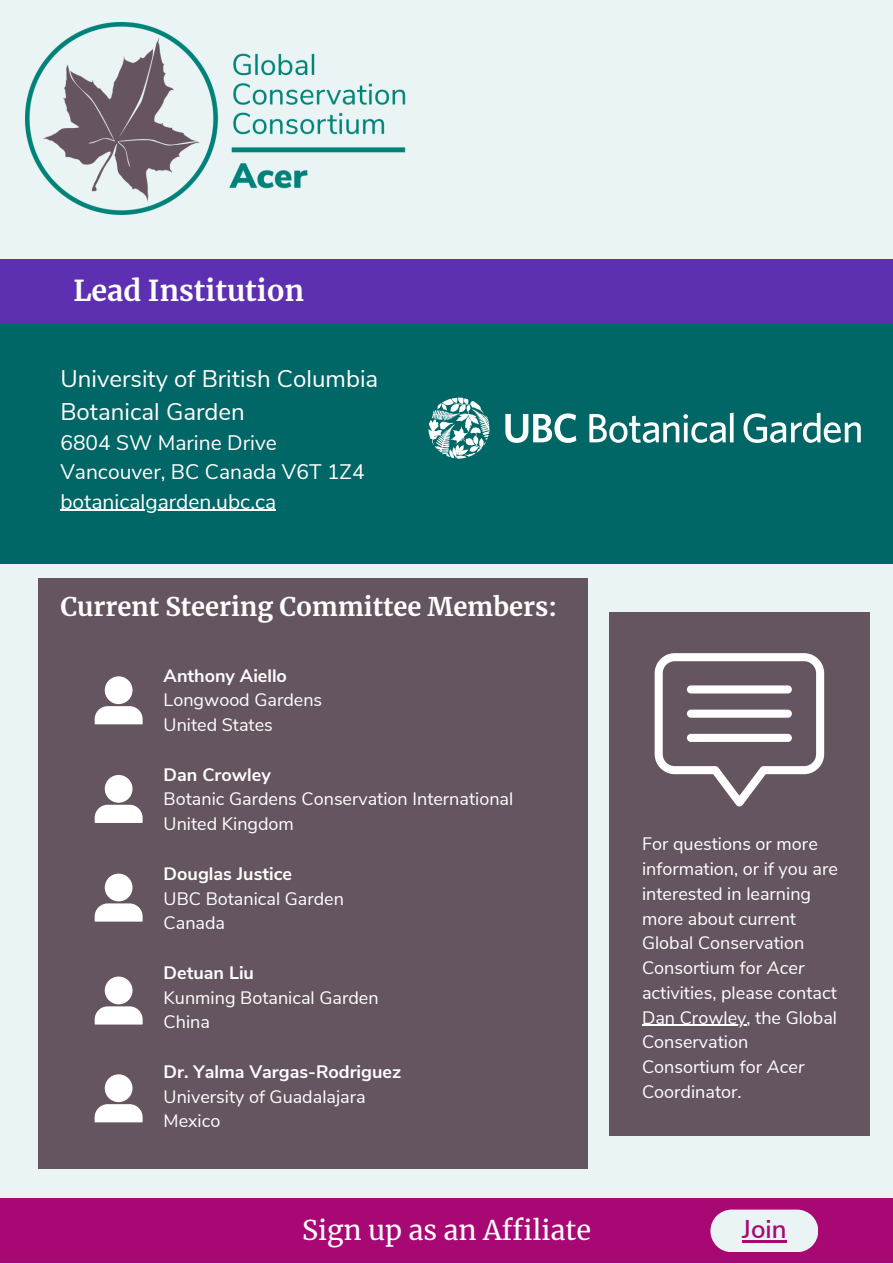
<style>
.page{position:relative;width:893px;height:1264px;background:#fff}
.page>*{position:absolute;margin:0;border:0;box-sizing:border-box;transform-origin:0 0}
.t1{font:700 28.5px "Merriweather";color:#fff}
.t2{font:27px "Merriweather";color:#fff}
.t3{font:600 25.65px "Nunito Sans";color:#a80874}
.t4{font:700 25.5px "Merriweather";color:#fff}
.t5{font:24px/32.7px "Nunito Sans";color:#fff}
.t6{font:21px/29.2px "Nunito Sans";color:#fff}
.t7{font:18px/24.8px "Nunito Sans";color:#fff}
.t8{font:700 18px "Nunito Sans";color:#fff}
.s1{font-style:italic}
</style>
<div class="page">
<div style="left:0;top:0;width:892px;height:1263px;background:#eaf4f4"></div>
<div style="left:0;top:319px;width:892px;height:244px;background:#066"></div>
<img style="left:25px;top:22px;width:381px;height:193px">
<div style="left:609px;top:612px;width:260px;height:523px;background:#655560"></div>
<div style="left:0;top:259px;width:892px;height:64px;background:#5d30b2"></div>
<div style="left:38px;top:578px;width:550px;height:591px;background:#655560"></div>
<svg style="left:95px;top:676px;width:48px;height:48px"></svg>
<svg style="left:95px;top:775px;width:48px;height:48px"></svg>
<svg style="left:95px;top:873px;width:48px;height:48px"></svg>
<svg style="left:95px;top:976px;width:48px;height:48px"></svg>
<svg style="left:95px;top:1074px;width:48px;height:48px"></svg>
<svg style="left:654px;top:653px;width:170px;height:153px"></svg>
<hr style="left:60px;top:510px;width:216px;height:1px;background:#fff">
<svg style="left:505px;top:413px;width:71px;height:30px"></svg>
<svg style="left:589px;top:412px;width:144px;height:31px"></svg>
<svg style="left:743px;top:412px;width:117px;height:31px"></svg>
<svg style="left:428px;top:397px;width:61px;height:62px"></svg>
<hr style="left:642px;top:1024px;width:104px;height:1px;background:#fff">
<div style="left:0;top:1198px;width:892px;height:64px;background:#a80874"></div>
<svg style="left:710px;top:1209px;width:108px;height:43px;background:#e2d9e5"></svg>
<hr style="left:742px;top:1240px;width:44px;height:2px;background:#a80874">
<p class="t1" style="left:73px;top:273px;width:232px">Lead Institution</p>
<h1 class="t5" style="left:60px;top:363px;width:319px">University of British Columbia<br>Botanical Garden</h1>
<h1 class="t6" style="left:60px;top:428px;width:306px">6804 SW Marine Drive<br>Vancouver, BC Canada V6T 1Z4</h1>
<h4 class="t6" style="left:60px;top:487px;width:217px">botanicalgarden.ubc.ca</h4>
<p class="t4" style="left:60px;top:591px;width:498px">Current Steering Committee Members:</p>
<p class="t8" style="left:164px;top:663px;width:125px">Anthony Aiello</p>
<h3 class="t7" style="left:164px;top:688px;width:160px">Longwood Gardens</h3>
<p class="t7" style="left:164px;top:713px;width:111px">United States</p>
<p class="t8" style="left:164px;top:762px;width:109px">Dan Crowley</p>
<p class="t7" style="left:164px;top:787px;width:351px">Botanic Gardens Conservation International</p>
<p class="t7" style="left:164px;top:812px;width:132px">United Kingdom</p>
<p class="t8" style="left:164px;top:861px;width:130px">Douglas Justice</p>
<p class="t7" style="left:164px;top:886px;width:182px">UBC Botanical Garden</p>
<p class="t7" style="left:164px;top:911px;width:63px">Canada</p>
<p class="t8" style="left:164px;top:960px;width:92px">Detuan Liu</p>
<p class="t7" style="left:164px;top:985px;width:216px">Kunming Botanical Garden</p>
<p class="t7" style="left:164px;top:1010px;width:48px">China</p>
<p class="t8" style="left:164px;top:1059px;width:239px">Dr. Yalma Vargas-Rodriguez</p>
<p class="t7" style="left:164px;top:1084px;width:203px">University of Guadalajara</p>
<p class="t7" style="left:164px;top:1109px;width:58px">Mexico</p>
<p class="t7" style="left:642px;top:832px;width:197px">For questions or more information, or if you are interested in learning more about current<br>Global Conservation<br>Consortium for <span class="s1">Acer </span>activities, please contact</p>
<p class="t7" style="left:642px;top:1005px;width:196px">Dan Crowley, the Global<br>Conservation<br>Consortium for <span class="s1">Acer<br></span>Coordinator.</p>
<p class="t2" style="left:302px;top:1213px;width:290px">Sign up as an Affiliate</p>
<p class="t3" style="left:742px;top:1211px;width:46px">Join</p>
</div>
